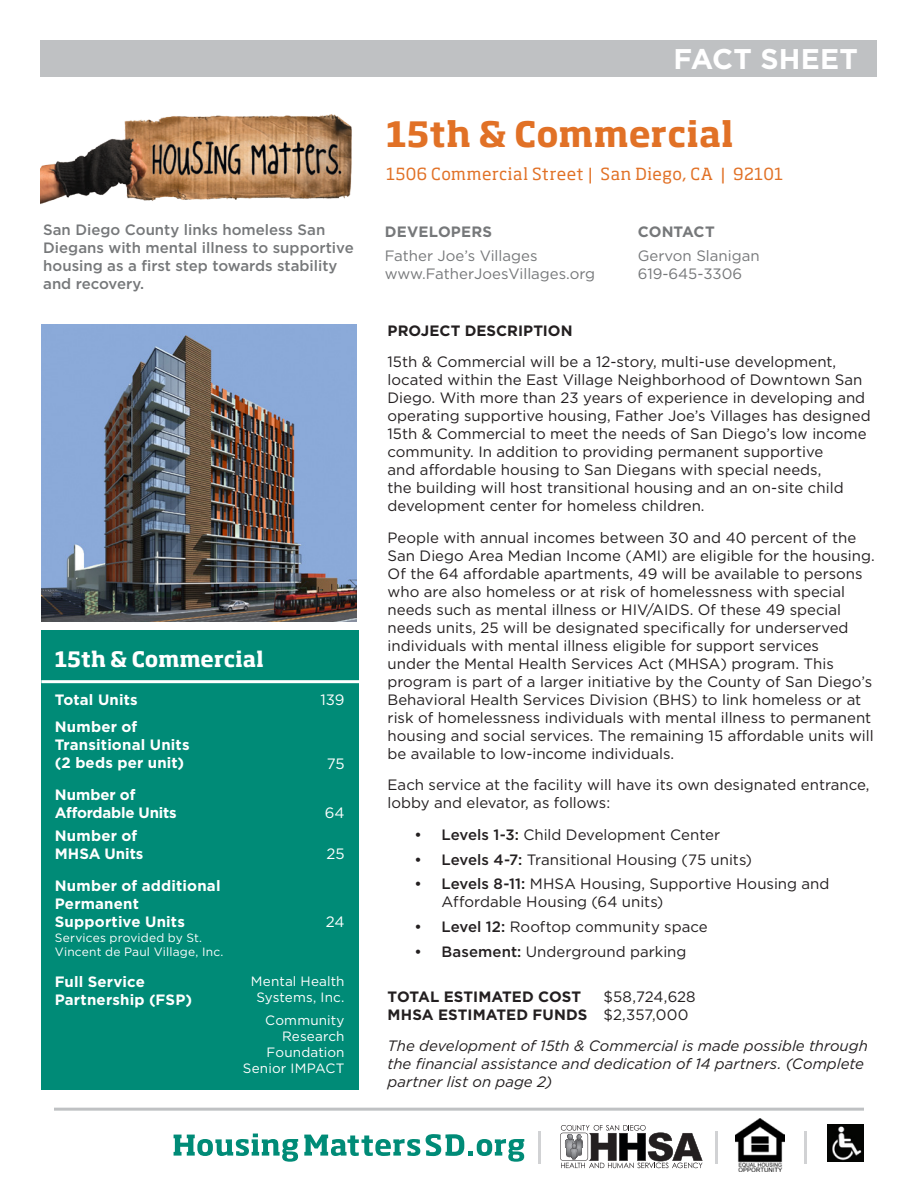
<style>
.page{position:relative;width:918px;height:1188px;background:#fff}
.page>*{position:absolute;margin:0;border:0;box-sizing:border-box;transform-origin:0 0}
.Headline{font:700 34.5px "Soho Std";letter-spacing:.005em;color:#e17126}
.t1{font:700 28.5px "Gotham";letter-spacing:.005em;color:#fff}
.t2{font:700 21px "Soho Std";color:#fff}
.Address{font:16.5px "Soho Std";letter-spacing:.03em;color:#e17126}
.Body{font:15px/18px "Gotham";color:#231f20}
.t3{font:italic 15px/18px "Gotham";color:#231f20}
.Bold{font:500 15px/18px "Gotham";color:#76787a}
.Space_Before___625{font:700 15px/18px "Gotham";letter-spacing:.01em;color:#fff}
.Developer_info{font:15px/18px "Gotham";color:#76787a}
.Subhead{font:700 15px "Gotham";letter-spacing:.005em;color:#231f20}
.About_Bold{font:700 15px/18px "Gotham";letter-spacing:.01em;color:#fff}
.Space_Before___625-2{font:700 15px/18px "Gotham";letter-spacing:-.015em;color:#fff}
.t4{font:15px "Gotham";letter-spacing:-.005em;color:#fff}
.t5{font:700 15px "Gotham";letter-spacing:.015em;color:#76787a}
.t6{font:700 15px "Gotham";letter-spacing:-.005em;color:#76787a}
.About_Bold-2{font:13.5px/16.2px "Gotham";letter-spacing:.01em;color:#fff;text-align:center}
.t7{font:12px/14.4px "Gotham";letter-spacing:.015em;color:#fff}
.s1{font-weight:500}
.s2{font-weight:400}
</style>
<div class="page">
<hr style="left:54px;top:1108px;width:810px;height:3px;background:#bfc1c3">
<svg style="left:174px;top:1134px;width:124px;height:28px"></svg>
<svg style="left:304px;top:1135px;width:116px;height:21px"></svg>
<svg style="left:426px;top:1134px;width:98px;height:28px"></svg>
<svg style="left:560px;top:1125px;width:143px;height:43px"></svg>
<img style="left:735px;top:1119px;width:49px;height:53px">
<hr style="left:715px;top:1131px;width:3px;height:33px;background:#d1d2d4">
<hr style="left:539px;top:1131px;width:2px;height:33px;background:#d1d2d4">
<hr style="left:805px;top:1131px;width:2px;height:33px;background:#d1d2d4">
<img style="left:827px;top:1125px;width:37px;height:37px">
<div style="left:40px;top:40px;width:837px;height:37px;background:#bfc1c3"></div>
<img style="left:41px;top:114px;width:311px;height:90px">
<div style="left:41px;top:630px;width:318px;height:459px;background:#008b77"></div>
<hr style="left:41px;top:680px;width:325px;height:3px;background:#fff">
<img style="left:41px;top:325px;width:315px;height:296px">
<p class="Bold" style="left:43px;top:221px;width:312px">San Diego County links homeless San Diegans with mental illness to supportive housing as a first step towards stability and recovery.</p>
<p class="t2" style="left:55px;top:645px;width:210px">15th &amp; Commercial</p>
<p class="Space_Before___625" style="left:55px;top:690px;width:84px">Total Units</p>
<p class="t4" style="left:320px;top:691px;width:26px">139</p>
<p class="Space_Before___625" style="left:55px;top:717px;width:136px">Number of<br>Transitional Units (2 beds per unit)</p>
<p class="t4" style="left:327px;top:756px;width:19px">75</p>
<p class="Space_Before___625-2" style="left:55px;top:785px;width:123px">Number of<br>Affordable Units</p>
<p class="Space_Before___625" style="left:55px;top:827px;width:90px">Number of<br>MHSA Units</p>
<p class="Space_Before___625" style="left:55px;top:876px;width:167px">Number of additional<br>Permanent</p>
<p class="Space_Before___625" style="left:55px;top:913px;width:132px">Supportive Units</p>
<p class="t7" style="left:55px;top:930px;width:170px">Services provided by St.<br>Vincent de Paul Village, Inc.</p>
<p class="t4" style="left:325px;top:804px;width:21px">64</p>
<p class="t4" style="left:326px;top:846px;width:20px">25</p>
<p class="t4" style="left:326px;top:914px;width:20px">24</p>
<p class="About_Bold" style="left:55px;top:972px;width:139px">Full Service<br>Partnership (FSP)</p>
<p class="About_Bold-2" style="left:251px;top:972px;width:95px">Mental Health<br>Systems, Inc.</p>
<p class="About_Bold-2" style="left:265px;top:1012px;width:81px;text-align:right">Community<br>Research<br>Foundation</p>
<p class="About_Bold-2" style="left:243px;top:1060px;width:103px">Senior IMPACT</p>
<p class="t1" style="left:674px;top:43px;width:186px">FACT SHEET</p>
<p class="Headline" style="left:386px;top:112px;width:349px">15th &amp; Commercial</p>
<p class="Address" style="left:386px;top:164px;width:399px">1506 Commercial Street | San Diego, CA | 92101</p>
<p class="t5" style="left:385px;top:223px;width:109px">DEVELOPERS</p>
<p class="Developer_info" style="left:385px;top:247px;width:212px">Father Joe’s Villages www.FatherJoesVillages.org</p>
<p class="t6" style="left:638px;top:223px;width:78px">CONTACT</p>
<p class="Developer_info" style="left:638px;top:247px;width:123px">Gervon Slanigan<br>619-645-3306</p>
<p class="Subhead" style="left:388px;top:322px;width:186px">PROJECT DESCRIPTION</p>
<p class="Body" style="left:388px;top:353px;width:485px">15th &amp; Commercial will be a 12-story, multi-use development, located within the East Village Neighborhood of Downtown San Diego. With more than 23 years of experience in developing and operating supportive housing, Father Joe’s Villages has designed 15th &amp; Commercial to meet the needs of San Diego’s low income community. In addition to providing permanent supportive<br>and affordable housing to San Diegans with special needs,<br>the building will host transitional housing and an on-site child development center for homeless children.</p>
<p class="Body" style="left:388px;top:528px;width:489px">People with annual incomes between 30 and 40 percent of the San Diego Area Median Income (AMI) are eligible for the housing.<br>Of the 64 affordable apartments, 49 will be available to persons who are also homeless or at risk of homelessness with special needs such as mental illness or HIV/AIDS. Of these 49 special needs units, 25 will be designated specifically for underserved individuals with mental illness eligible for support services<br>under the Mental Health Services Act (MHSA) program. This program is part of a larger initiative by the County of San Diego’s Behavioral Health Services Division (BHS) to link homeless or at risk of homelessness individuals with mental illness to permanent housing and social services. The remaining 15 affordable units will be available to low-income individuals.</p>
<p class="Body" style="left:388px;top:776px;width:483px">Each service at the facility will have its own designated entrance, lobby and elevator, as follows:</p>
<p class="Body" style="left:415px;top:825px;width:307px"><span class="s1">• Levels 1-3:</span> Child Development Center</p>
<p class="Body" style="left:415px;top:850px;width:339px"><span class="s1">• Levels 4-7:</span> Transitional Housing (75 units)</p>
<p class="Body" style="left:442px;top:875px;width:389px;text-indent:-27px"><span class="s1">• Levels 8-11:</span> MHSA Housing, Supportive Housing and<br>Affordable Housing (64 units)</p>
<p class="Body" style="left:415px;top:918px;width:295px"><span class="s1">• Level 12:</span> Rooftop community space</p>
<p class="Body" style="left:415px;top:942px;width:273px"><span class="s1">• Basement:</span> Underground parking</p>
<p class="Subhead" style="left:388px;top:988px;width:195px">TOTAL ESTIMATED COST</p>
<p class="Body" style="left:604px;top:987px;width:94px">$58,724,628</p>
<p class="Subhead" style="left:388px;top:1006px;width:303px">MHSA ESTIMATED FUNDS <span class="s2">$2,357,000</span></p>
<p class="t3" style="left:388px;top:1037px;width:482px">The development of 15th &amp; Commercial is made possible through the financial assistance and dedication of 14 partners. (Complete partner list on page 2)</p>
</div>
